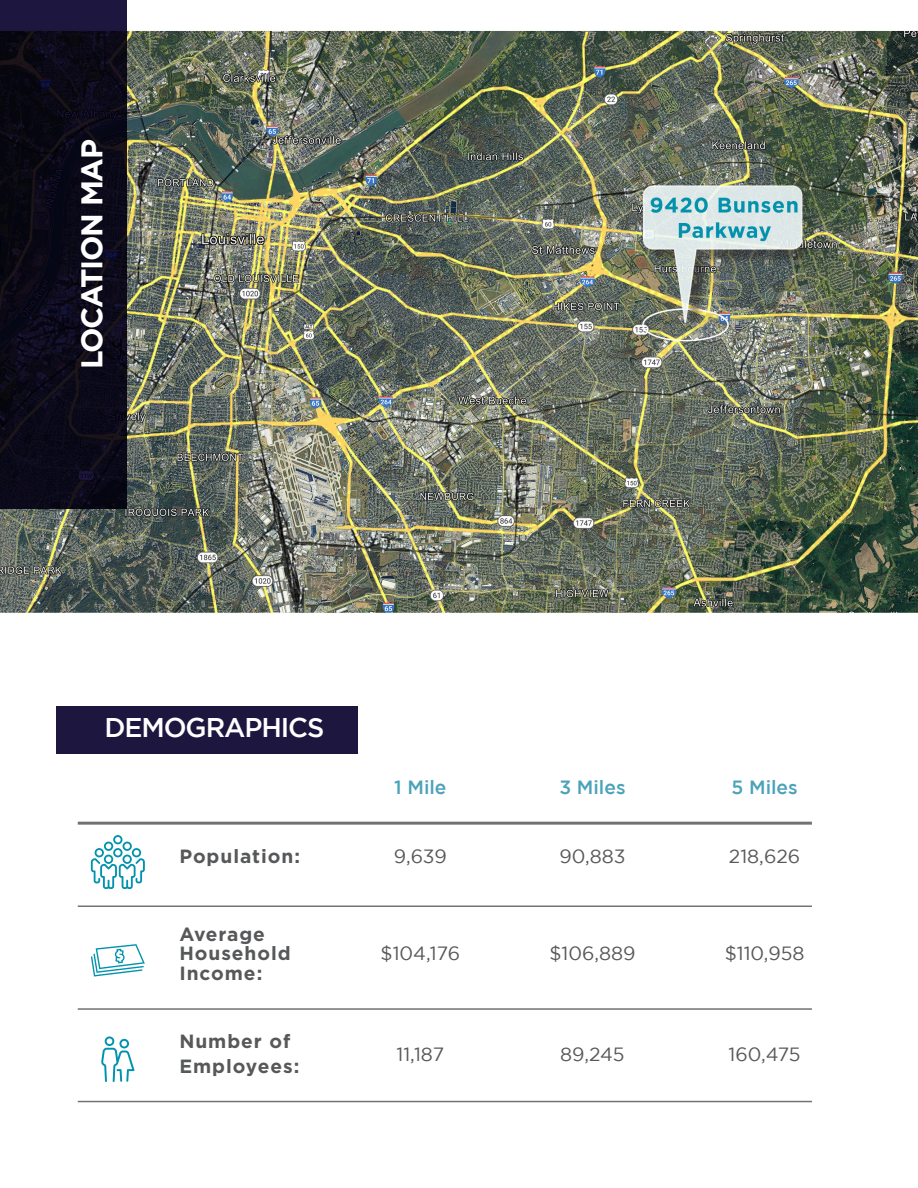
<style>
.page{position:relative;width:918px;height:1188px;background:#fff}
.page>*{position:absolute;margin:0;border:0;box-sizing:border-box;transform-origin:0 0}
.t1{font:700 30px "Gotham";letter-spacing:-.04em;color:#fff}
.t2{font:500 27px "Gotham";letter-spacing:-.04em;color:#fff}
.Spec_Value{font:19.2px "Gotham";color:#57585a}
.Spec_Title{font:700 19.2px/19.2px "Gotham";letter-spacing:.05em;color:#57585a}
.Spec_Value-2{font:500 19.2px "Gotham";color:#4ba2ba}
</style>
<div class="page">
<img style="left:0;top:30px;width:918px;height:583px">
<svg style="left:0;top:0;width:127px;height:509px;background:#0c0a1a"></svg>
<div style="left:56px;top:706px;width:302px;height:48px;background:#1d1740"></div>
<svg style="left:91px;top:835px;width:54px;height:54px"></svg>
<svg style="left:91px;top:944px;width:54px;height:33px"></svg>
<hr style="left:78px;top:822px;width:734px;height:3px;background:#717271">
<hr style="left:78px;top:906px;width:734px;height:1px;background:#717271">
<hr style="left:78px;top:1008px;width:734px;height:2px;background:#717271">
<hr style="left:78px;top:1101px;width:734px;height:1px;background:#717271">
<svg style="left:101px;top:1036px;width:34px;height:46px"></svg>
<p class="t1" style="left:75px;top:369px;width:232px;rotate:-90deg">LOCATION MAP</p>
<p class="t2" style="left:104px;top:712px;width:222px">DEMOGRAPHICS</p>
<p class="Spec_Value-2" style="left:394px;top:777px;width:54px">1 Mile</p>
<p class="Spec_Value-2" style="left:559px;top:777px;width:68px">3 Miles</p>
<p class="Spec_Value-2" style="left:731px;top:777px;width:68px">5 Miles</p>
<p class="Spec_Title" style="left:179px;top:846px;width:122px">Population:</p>
<p class="Spec_Value" style="left:394px;top:846px;width:55px">9,639</p>
<p class="Spec_Value" style="left:559px;top:846px;width:68px">90,883</p>
<p class="Spec_Value" style="left:729px;top:846px;width:73px">218,626</p>
<p class="Spec_Title" style="left:179px;top:924px;width:113px">Average<br>Household<br>Income:</p>
<p class="Spec_Title" style="left:179px;top:1032px;width:113px">Number of</p>
<p class="Spec_Title" style="left:179px;top:1056px;width:122px">Employees:</p>
<p class="Spec_Value" style="left:381px;top:943px;width:81px">$104,176</p>
<p class="Spec_Value" style="left:549px;top:943px;width:88px">$106,889</p>
<p class="Spec_Value" style="left:725px;top:943px;width:81px">$110,958</p>
<p class="Spec_Value" style="left:397px;top:1043px;width:49px">11,187</p>
<p class="Spec_Value" style="left:560px;top:1043px;width:66px">89,245</p>
<p class="Spec_Value" style="left:729px;top:1043px;width:73px">160,475</p>
</div>
